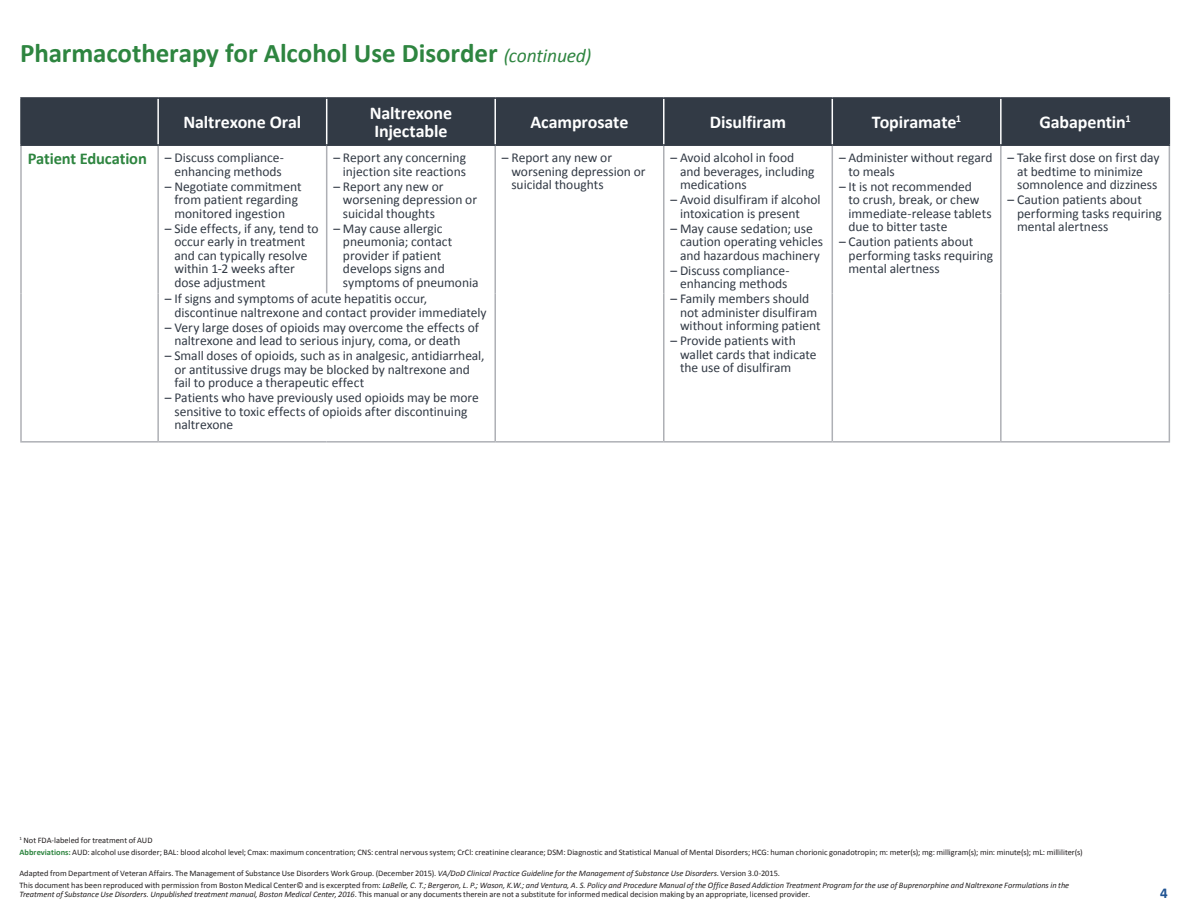
<style>
.page{position:relative;width:1188px;height:918px;background:#fff}
.page>*{position:absolute;margin:0;border:0;box-sizing:border-box;transform-origin:0 0}
.t1{font:700 27px "Calibri";letter-spacing:-.005em;color:#2e8540}
.main{font:700 18px/18px "Calibri";letter-spacing:-.01em;color:#fff}
.titles{font:700 16.5px "Calibri";letter-spacing:-.01em;color:#2e8540}
.t2{font:700 15px "Calibri";color:#205493}
.bullet_2nd{font:13.5px/13.5px "Calibri";letter-spacing:-.005em;color:#323a45}
.t3{font:8.4px "Calibri";color:#231f20}
.t4{font:italic 8.4px/9px "Calibri";color:#231f20}
.s1{font-weight:400;font-style:italic;font-size:19.5px}
.s2{font-weight:700;color:#2e8540}
.s3{font-style:italic}
.s4{font-style:normal}
</style>
<div class="page">
<div style="left:22px;top:99px;width:1147px;height:45px;background:#323a45"></div>
<hr style="left:157px;top:146px;width:2px;height:147px;background:#aeb0b5">
<hr style="left:326px;top:146px;width:1px;height:147px;background:#aeb0b5">
<hr style="left:494px;top:146px;width:2px;height:147px;background:#aeb0b5">
<hr style="left:663px;top:146px;width:2px;height:147px;background:#aeb0b5">
<hr style="left:832px;top:146px;width:1px;height:147px;background:#aeb0b5">
<hr style="left:1000px;top:146px;width:2px;height:147px;background:#aeb0b5">
<hr style="left:157px;top:293px;width:2px;height:148px;background:#aeb0b5">
<hr style="left:494px;top:293px;width:2px;height:148px;background:#aeb0b5">
<hr style="left:663px;top:293px;width:2px;height:148px;background:#aeb0b5">
<hr style="left:832px;top:293px;width:1px;height:148px;background:#aeb0b5">
<hr style="left:1000px;top:293px;width:2px;height:148px;background:#aeb0b5">
<hr style="left:157px;top:99px;width:2px;height:45px;background:#fff">
<hr style="left:326px;top:99px;width:1px;height:45px;background:#fff">
<hr style="left:494px;top:99px;width:2px;height:45px;background:#fff">
<hr style="left:663px;top:99px;width:2px;height:45px;background:#fff">
<hr style="left:832px;top:99px;width:1px;height:45px;background:#fff">
<hr style="left:1000px;top:99px;width:2px;height:45px;background:#fff">
<hr style="left:20px;top:146px;width:2px;height:147px;background:#aeb0b5">
<hr style="left:1169px;top:146px;width:1px;height:147px;background:#aeb0b5">
<hr style="left:20px;top:293px;width:2px;height:148px;background:#aeb0b5">
<hr style="left:1169px;top:293px;width:1px;height:148px;background:#aeb0b5">
<hr style="left:20px;top:441px;width:138px;height:2px;background:#aeb0b5">
<hr style="left:158px;top:441px;width:169px;height:2px;background:#aeb0b5">
<hr style="left:327px;top:441px;width:168px;height:2px;background:#aeb0b5">
<hr style="left:495px;top:441px;width:169px;height:2px;background:#aeb0b5">
<hr style="left:664px;top:441px;width:168px;height:2px;background:#aeb0b5">
<hr style="left:832px;top:441px;width:169px;height:2px;background:#aeb0b5">
<hr style="left:1001px;top:441px;width:169px;height:2px;background:#aeb0b5">
<hr style="left:20px;top:97px;width:138px;height:2px;background:#323a45">
<hr style="left:20px;top:99px;width:2px;height:45px;background:#323a45">
<hr style="left:158px;top:97px;width:169px;height:2px;background:#323a45">
<hr style="left:327px;top:97px;width:168px;height:2px;background:#323a45">
<hr style="left:495px;top:97px;width:169px;height:2px;background:#323a45">
<hr style="left:664px;top:97px;width:168px;height:2px;background:#323a45">
<hr style="left:832px;top:97px;width:169px;height:2px;background:#323a45">
<hr style="left:1001px;top:97px;width:169px;height:2px;background:#323a45">
<hr style="left:1169px;top:99px;width:1px;height:45px;background:#323a45">
<hr style="left:20px;top:144px;width:138px;height:2px;background:#323a45">
<hr style="left:158px;top:144px;width:169px;height:2px;background:#323a45">
<hr style="left:327px;top:144px;width:168px;height:2px;background:#323a45">
<hr style="left:495px;top:144px;width:169px;height:2px;background:#323a45">
<hr style="left:664px;top:144px;width:168px;height:2px;background:#323a45">
<hr style="left:832px;top:144px;width:169px;height:2px;background:#323a45">
<hr style="left:1001px;top:144px;width:169px;height:2px;background:#323a45">
<h1 class="t1" style="left:20px;top:36px;width:573px">Pharmacotherapy for Alcohol Use Disorder <span class="s1">(continued)</span></h1>
<p class="main" style="left:184px;top:113px;width:119px">Naltrexone Oral</p>
<p class="main" style="left:370px;top:104px;width:84px">Naltrexone<br>Injectable</p>
<p class="main" style="left:531px;top:113px;width:99px">Acamprosate</p>
<p class="main" style="left:710px;top:113px;width:78px">Disulfiram</p>
<p class="main" style="left:872px;top:113px;width:91px">Topiramate<sup>1</sup></p>
<p class="main" style="left:1040px;top:113px;width:93px">Gabapentin<sup>1</sup></p>
<p class="titles" style="left:28px;top:148px;width:121px">Patient Education</p>
<p class="bullet_2nd" style="left:165px;top:151px;width:121px;text-align:center">– Discuss compliance&shy;enhancing methods</p>
<p class="bullet_2nd" style="left:165px;top:179px;width:138px;text-align:center">– Negotiate commitment from patient regarding monitored ingestion</p>
<p class="bullet_2nd" style="left:174px;top:221px;width:146px;text-indent:-10px">– Side effects, if any, tend to occur early in treatment and can typically resolve within 1-2 weeks after dose adjustment</p>
<p class="bullet_2nd" style="left:333px;top:151px;width:134px;text-align:right">– Report any concerning injection site reactions</p>
<p class="bullet_2nd" style="left:343px;top:179px;width:136px;text-indent:-10px">– Report any new or worsening depression or suicidal thoughts</p>
<p class="bullet_2nd" style="left:343px;top:221px;width:137px;text-indent:-10px">– May cause allergic pneumonia; contact provider if patient develops signs and symptoms of pneumonia</p>
<p class="bullet_2nd" style="left:174px;top:292px;width:314px;text-indent:-10px">– If signs and symptoms of acute hepatitis occur, discontinue naltrexone and contact provider immediately</p>
<p class="bullet_2nd" style="left:174px;top:321px;width:306px;text-indent:-10px">– Very large doses of opioids may overcome the effects of naltrexone and lead to serious injury, coma, or death</p>
<p class="bullet_2nd" style="left:174px;top:349px;width:312px;text-indent:-10px">– Small doses of opioids, such as in analgesic, antidiarrheal, or antitussive drugs may be blocked by naltrexone and fail to produce a therapeutic effect</p>
<p class="bullet_2nd" style="left:174px;top:391px;width:306px;text-indent:-10px">– Patients who have previously used opioids may be more sensitive to toxic effects of opioids after discontinuing naltrexone</p>
<p class="bullet_2nd" style="left:511px;top:151px;width:136px;text-indent:-10px">– Report any new or worsening depression or suicidal thoughts</p>
<p class="bullet_2nd" style="left:680px;top:151px;width:136px;text-indent:-10px">– Avoid alcohol in food and beverages, including medications</p>
<p class="bullet_2nd" style="left:680px;top:193px;width:142px;text-indent:-10px">– Avoid disulfiram if alcohol intoxication is present</p>
<p class="bullet_2nd" style="left:680px;top:221px;width:144px;text-indent:-10px">– May cause sedation; use caution operating vehicles and hazardous machinery</p>
<p class="bullet_2nd" style="left:671px;top:263px;width:121px;text-align:center">– Discuss compliance&shy;enhancing methods</p>
<p class="bullet_2nd" style="left:680px;top:292px;width:142px;text-indent:-10px">– Family members should not administer disulfiram without informing patient</p>
<p class="bullet_2nd" style="left:680px;top:334px;width:138px;text-indent:-10px">– Provide patients with wallet cards that indicate the use of disulfiram</p>
<p class="bullet_2nd" style="left:849px;top:151px;width:146px;text-indent:-10px">– Administer without regard to meals</p>
<p class="bullet_2nd" style="left:849px;top:179px;width:145px;text-indent:-10px">– It is not recommended<br>to crush, break, or chew immediate-release tablets due to bitter taste</p>
<p class="bullet_2nd" style="left:849px;top:235px;width:146px;text-indent:-10px">– Caution patients about performing tasks requiring mental alertness</p>
<p class="bullet_2nd" style="left:1008px;top:151px;width:154px;text-align:center">– Take first dose on first day at bedtime to minimize somnolence and dizziness</p>
<p class="bullet_2nd" style="left:1017px;top:193px;width:146px;text-indent:-10px">– Caution patients about performing tasks requiring mental alertness</p>
<p class="t3" style="left:19px;top:835px;width:135px"><sup>1</sup> Not FDA-labeled for treatment of AUD</p>
<p class="t3" style="left:19px;top:847px;width:1065px"><span class="s2">Abbreviations:</span> AUD: alcohol use disorder; BAL: blood alcohol level; Cmax: maximum concentration; CNS: central nervous system; CrCl: creatinine clearance; DSM: Diagnostic and Statistical Manual of Mental Disorders; HCG: human chorionic gonadotropin; m: meter(s); mg: milligram(s); min: minute(s); mL: milliliter(s)</p>
<p class="t3" style="left:19px;top:868px;width:762px">Adapted from Department of Veteran Affairs. The Management of Substance Use Disorders Work Group. (December 2015). <span class="s3">VA/DoD Clinical Practice Guideline for the Management of Substance Use Disorders</span>. Version 3.0-2015.</p>
<p class="t4" style="left:19px;top:880px;width:1051px"><span class="s4">This document has been reproduced with permission from Boston Medical Center© and is excerpted from:</span> LaBelle, C. T.; Bergeron, L. P.; Wason, K.W.; and Ventura, A. S. Policy and Procedure Manual of the Office Based Addiction Treatment Program for the use of Buprenorphine and Naltrexone Formulations in the<br>Treatment of Substance Use Disorders. Unpublished treatment manual, Boston Medical Center, 2016<span class="s4">. This manual or any documents therein are not a substitute for informed medical decision making by an appropriate, licensed provider.</span></p>
<p class="t2" style="left:1160px;top:884px;width:9px">4</p>
</div>
